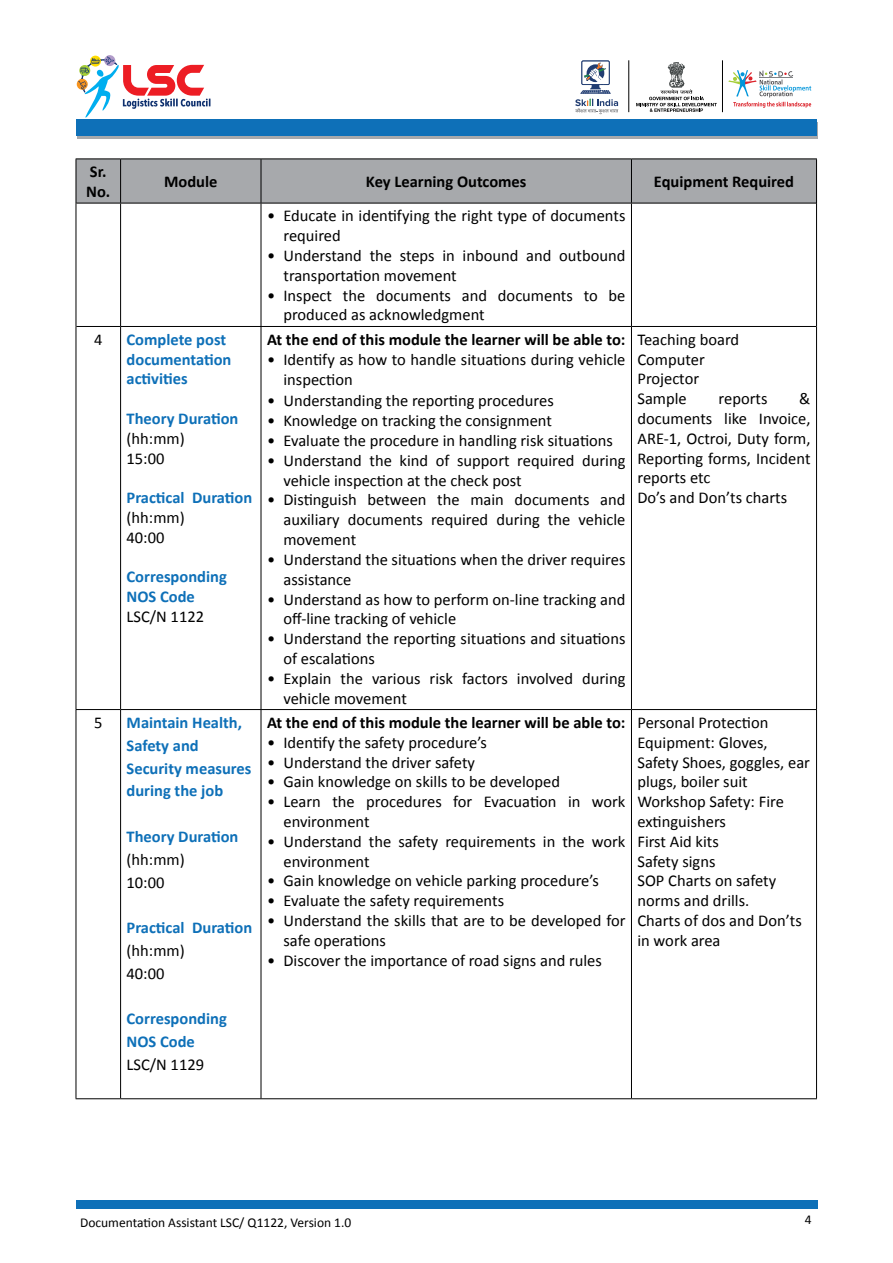
<style>
.page{position:relative;width:893px;height:1263px;background:#fff}
.page>*{position:absolute;margin:0;border:0;box-sizing:border-box;transform-origin:0 0}
.t1{font:16.5px/19.8px "Calibri";color:#000}
.t2{font:700 16.5px/22.8px "Calibri";color:#0e70b8}
.t3{font:700 16.5px/19.8px "Calibri";color:#000}
.t4{font:13.5px "Calibri";color:#000}
</style>
<div class="page">
<div style="left:76px;top:1200px;width:741px;height:9px;background:#0e70b8"></div>
<div style="left:77px;top:122px;width:741px;height:16px;background:#a7a9ac"></div>
<div style="left:76px;top:119px;width:741px;height:17px;background:#0e70b8"></div>
<svg style="left:78px;top:56px;width:132px;height:62px"></svg>
<svg style="left:575px;top:60px;width:43px;height:54px"></svg>
<svg style="left:636px;top:62px;width:81px;height:50px"></svg>
<svg style="left:728px;top:70px;width:83px;height:38px"></svg>
<hr style="left:722px;top:60px;width:1px;height:52px;background:#000">
<hr style="left:628px;top:60px;width:1px;height:52px;background:#000">
<div style="left:77px;top:160px;width:739px;height:43px;background:#a7a9ac"></div>
<hr style="left:76px;top:203px;width:1px;height:123px;background:#000">
<hr style="left:120px;top:203px;width:1px;height:123px;background:#000">
<hr style="left:261px;top:203px;width:1px;height:123px;background:#000">
<hr style="left:631px;top:203px;width:1px;height:123px;background:#000">
<hr style="left:816px;top:203px;width:1px;height:123px;background:#000">
<hr style="left:76px;top:326px;width:1px;height:383px;background:#000">
<hr style="left:120px;top:327px;width:1px;height:382px;background:#000">
<hr style="left:261px;top:327px;width:1px;height:382px;background:#000">
<hr style="left:631px;top:327px;width:1px;height:382px;background:#000">
<hr style="left:816px;top:326px;width:1px;height:383px;background:#000">
<hr style="left:76px;top:709px;width:45px;height:1px;background:#000">
<hr style="left:76px;top:710px;width:1px;height:388px;background:#000">
<hr style="left:121px;top:709px;width:140px;height:1px;background:#000">
<hr style="left:120px;top:710px;width:1px;height:388px;background:#000">
<hr style="left:261px;top:709px;width:370px;height:1px;background:#000">
<hr style="left:261px;top:710px;width:1px;height:388px;background:#000">
<hr style="left:631px;top:709px;width:186px;height:1px;background:#000">
<hr style="left:631px;top:710px;width:1px;height:388px;background:#000">
<hr style="left:816px;top:710px;width:1px;height:388px;background:#000">
<hr style="left:76px;top:159px;width:1px;height:44px;background:#000">
<hr style="left:76px;top:159px;width:45px;height:1px;background:#000">
<hr style="left:76px;top:1098px;width:45px;height:1px;background:#000">
<hr style="left:121px;top:159px;width:140px;height:1px;background:#000">
<hr style="left:121px;top:1098px;width:140px;height:1px;background:#000">
<hr style="left:261px;top:159px;width:370px;height:1px;background:#000">
<hr style="left:261px;top:1098px;width:370px;height:1px;background:#000">
<hr style="left:631px;top:159px;width:186px;height:1px;background:#000">
<hr style="left:631px;top:1098px;width:186px;height:1px;background:#000">
<hr style="left:120px;top:159px;width:1px;height:44px;background:#000">
<hr style="left:261px;top:159px;width:1px;height:44px;background:#000">
<hr style="left:631px;top:159px;width:1px;height:44px;background:#000">
<hr style="left:816px;top:159px;width:1px;height:44px;background:#000">
<hr style="left:76px;top:203px;width:45px;height:1px;background:#000">
<hr style="left:76px;top:326px;width:45px;height:1px;background:#000">
<hr style="left:121px;top:203px;width:140px;height:1px;background:#000">
<hr style="left:121px;top:326px;width:140px;height:1px;background:#000">
<hr style="left:261px;top:203px;width:370px;height:1px;background:#000">
<hr style="left:261px;top:326px;width:370px;height:1px;background:#000">
<hr style="left:631px;top:203px;width:185px;height:1px;background:#000">
<hr style="left:631px;top:326px;width:185px;height:1px;background:#000">
<p class="t3" style="left:86px;top:162px;width:26px">Sr.<br>No.</p>
<p class="t3" style="left:164px;top:172px;width:55px">Module</p>
<p class="t3" style="left:366px;top:172px;width:162px">Key Learning Outcomes</p>
<p class="t3" style="left:654px;top:172px;width:142px">Equipment Required</p>
<p class="t1" style="left:283px;top:206px;width:343px;text-indent:-16px">• Educate in identifying the right type of documents required</p>
<p class="t1" style="left:283px;top:246px;width:343px;text-indent:-16px">• Understand the steps in inbound and outbound transportation movement</p>
<p class="t1" style="left:283px;top:285px;width:343px;text-indent:-16px">• Inspect the documents and documents to be produced as acknowledgment</p>
<p class="t1" style="left:94px;top:329px;width:10px">4</p>
<p class="t2" style="left:127px;top:329px;width:106px;line-height:19.8px">complete post documentation activities</p>
<p class="t2" style="left:127px;top:407px;width:113px">Theory Duration</p>
<p class="t1" style="left:127px;top:428px;width:60px">(hh:mm)<br>15:00</p>
<p class="t2" style="left:127px;top:486px;width:127px">Practical Duration</p>
<p class="t1" style="left:127px;top:508px;width:60px">(hh:mm)<br>40:00</p>
<p class="t2" style="left:127px;top:567px;width:102px;line-height:19.8px">corresponding<br>NOS code</p>
<p class="t1" style="left:127px;top:607px;width:79px">LSC/N 1122</p>
<p class="t3" style="left:267px;top:329px;width:360px">At the end of this module the learner will be able to:</p>
<p class="t1" style="left:283px;top:350px;width:343px;line-height:20.2px;text-indent:-16px">• Identify as how to handle situations during vehicle inspection</p>
<p class="t1" style="left:267px;top:390px;width:288px">• Understanding the reporting procedures</p>
<p class="t1" style="left:267px;top:410px;width:286px">• Knowledge on tracking the consignment</p>
<p class="t1" style="left:267px;top:431px;width:347px">• Evaluate the procedure in handling risk situations</p>
<p class="t1" style="left:283px;top:451px;width:343px;text-indent:-16px">• Understand the kind of support required during vehicle inspection at the check post</p>
<p class="t1" style="left:283px;top:490px;width:343px;text-align:justify;text-indent:-16px">• Distinguish between the main documents and auxiliary documents required during the vehicle movement</p>
<p class="t1" style="left:283px;top:550px;width:343px;text-indent:-16px">• Understand the situations when the driver requires assistance</p>
<p class="t1" style="left:283px;top:589px;width:343px;text-indent:-16px">• Understand as how to perform on-line tracking and off-line tracking of vehicle</p>
<p class="t1" style="left:283px;top:629px;width:343px;text-indent:-16px">• Understand the reporting situations and situations of escalations</p>
<p class="t1" style="left:283px;top:668px;width:343px;text-indent:-16px">• Explain the various risk factors involved during vehicle movement</p>
<p class="t1" style="left:637px;top:329px;width:103px">Teaching board<br>Computer<br>Projector<br>Sample</p>
<p class="t1" style="left:637px;top:389px;width:175px;text-indent:162px">&amp; documents like Invoice,<br>ARE-1, Octroi, Duty form,<br>Reporting forms, Incident reports etc<br>Do’s and Don’ts charts</p>
<p class="t1" style="left:719px;top:389px;width:50px">reports</p>
<p class="t1" style="left:94px;top:712px;width:10px">5</p>
<p class="t2" style="left:127px;top:711px;width:126px">maintain Health,<br>Safety and<br>Security measures during the job</p>
<p class="t2" style="left:127px;top:825px;width:113px">Theory Duration</p>
<p class="t1" style="left:127px;top:848px;width:60px;line-height:22.8px">(hh:mm)<br>10:00</p>
<p class="t2" style="left:127px;top:916px;width:127px">Practical Duration</p>
<p class="t1" style="left:127px;top:939px;width:60px;line-height:22.8px">(hh:mm)<br>40:00</p>
<p class="t2" style="left:127px;top:1007px;width:102px">corresponding<br>NOS code</p>
<p class="t1" style="left:127px;top:1055px;width:79px">LSC/N 1129</p>
<p class="t3" style="left:267px;top:712px;width:360px">At the end of this module the learner will be able to:</p>
<p class="t1" style="left:267px;top:732px;width:222px">• Identify the safety procedure’s</p>
<p class="t1" style="left:267px;top:752px;width:209px">• Understand the driver safety</p>
<p class="t1" style="left:267px;top:772px;width:295px">• Gain knowledge on skills to be developed</p>
<p class="t1" style="left:283px;top:792px;width:343px;text-indent:-16px">• Learn the procedures for Evacuation in work environment</p>
<p class="t1" style="left:283px;top:831px;width:343px;text-indent:-16px">• Understand the safety requirements in the work environment</p>
<p class="t1" style="left:267px;top:871px;width:334px">• Gain knowledge on vehicle parking procedure’s</p>
<p class="t1" style="left:267px;top:891px;width:239px">• Evaluate the safety requirements</p>
<p class="t1" style="left:283px;top:911px;width:343px;text-indent:-16px">• Understand the skills that are to be developed for safe operations</p>
<p class="t1" style="left:267px;top:950px;width:336px">• Discover the importance of road signs and rules</p>
<p class="t1" style="left:637px;top:713px;width:174px">Personal Protection<br>Equipment: Gloves,<br>Safety Shoes, goggles, ear plugs, boiler suit<br>Workshop Safety: Fire extinguishers<br>First Aid kits<br>Safety signs<br>SOP Charts on safety norms and drills.<br>Charts of dos and Don’ts in work area</p>
<p class="t4" style="left:80px;top:1214px;width:273px">Documentation Assistant LSC/ Q1122, Version 1.0</p>
<p class="t4" style="left:805px;top:1211px;width:8px">4</p>
</div>
